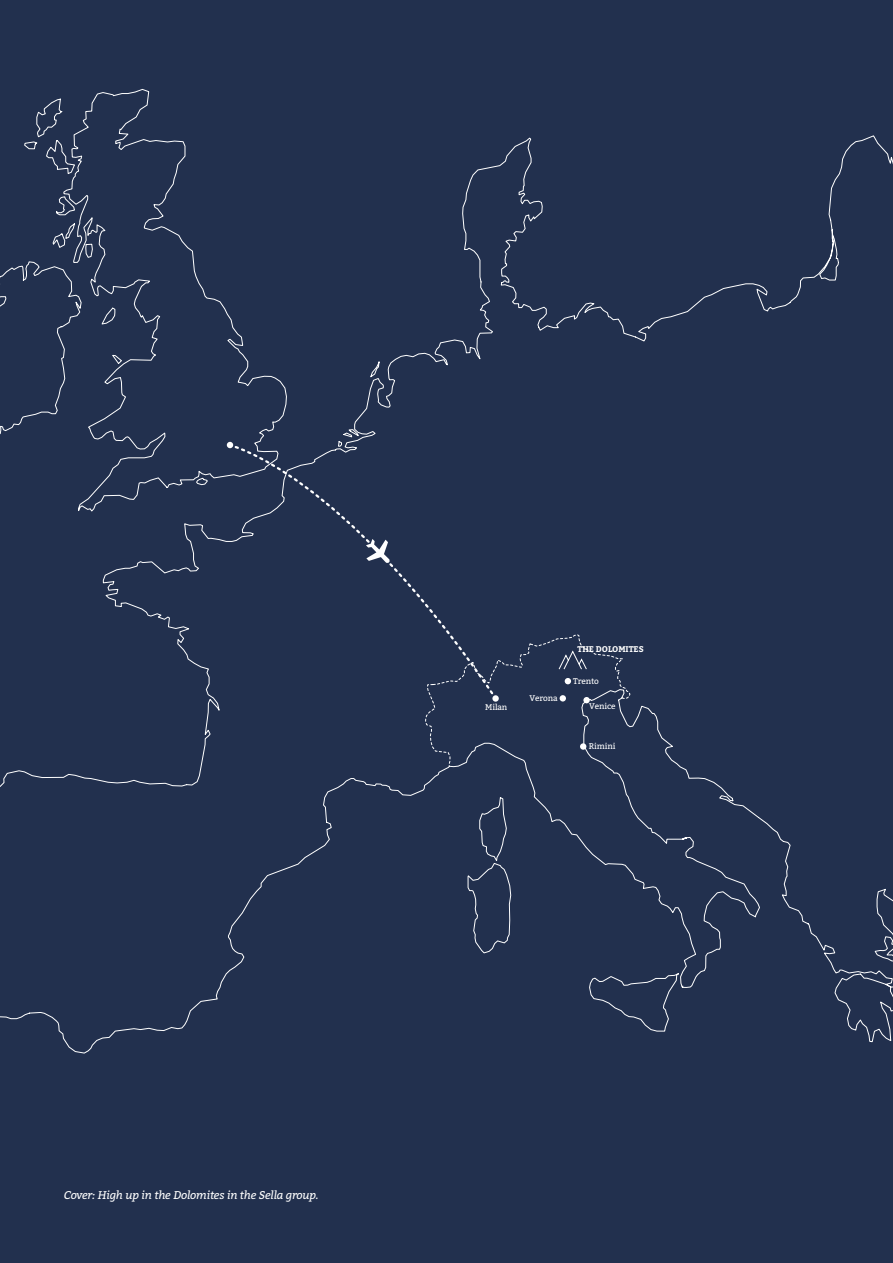
<style>
.page{position:relative;width:893px;height:1263px;background:#22304e}
.page>*{position:absolute;margin:0;border:0;box-sizing:border-box;transform-origin:0 0}
.t1{font:italic 11.25px "Bitter";letter-spacing:-.015em;color:#fff}
.t2{font:8.25px "Bitter";letter-spacing:-.015em;color:#fff}
.t3{font:700 8.25px "Bitter";letter-spacing:-.005em;color:#fff}
</style>
<div class="page">
<div style="left:227px;top:443px;width:269px;height:255px;background:#22304e"></div>
<svg style="left:366px;top:539px;width:24px;height:24px"></svg>
<svg style="left:227px;top:442px;width:6px;height:6px"></svg>
<div style="left:425px;top:634px;width:205px;height:133px;background:#22304e"></div>
<p class="t2" style="left:485px;top:702px;width:24px">Milan</p>
<p class="t2" style="left:529px;top:693px;width:30px">Verona</p>
<p class="t3" style="left:577px;top:644px;width:68px">THE DOLOMITES</p>
<p class="t2" style="left:573px;top:676px;width:27px">Trento</p>
<p class="t2" style="left:589px;top:701px;width:28px">Venice</p>
<p class="t2" style="left:589px;top:741px;width:28px">Rimini</p>
<p class="t1" style="left:64px;top:1188px;width:257px">Cover: High up in the Dolomites in the Sella group.</p>
</div>
